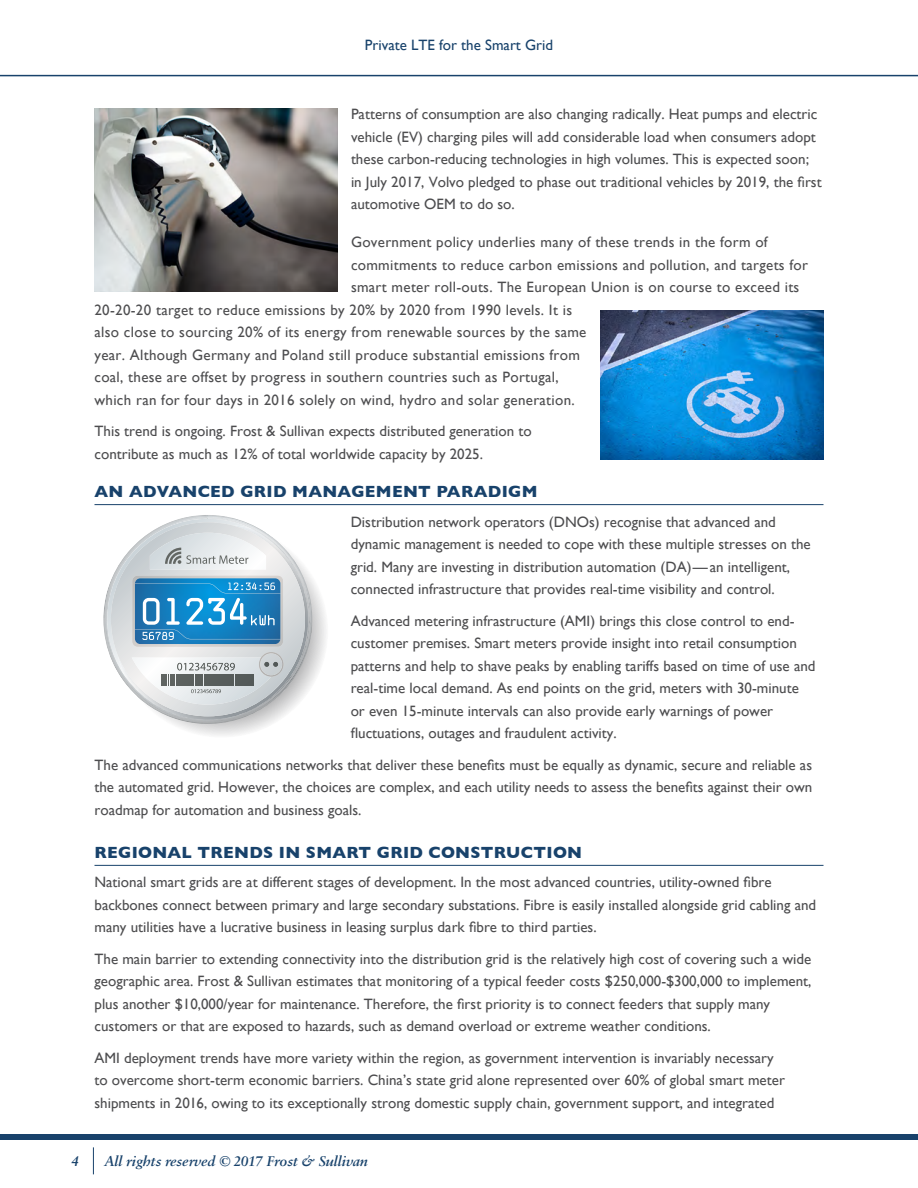
<style>
.page{position:relative;width:918px;height:1188px;background:#fff}
.page>*{position:absolute;margin:0;border:0;box-sizing:border-box;transform-origin:0 0}
.t1{font:700 16.5px "Gill Sans";letter-spacing:.02em;color:#18426b}
.t2{font:15px/22.5px "Gill Sans";color:#4d4d4f}
.t3{font:15px "Gill Sans";letter-spacing:.02em;color:#4d4d4f}
.t4{font:italic 600 15px "Sabon MT Pro";color:#18426b}
.t5{font:15px "Gill Sans";color:#18426b}
</style>
<div class="page">
<div style="left:0;top:1134px;width:918px;height:5px;background:#18426b"></div>
<hr style="left:0;top:75px;width:918px;height:1px;background:#18426b">
<svg style="left:93px;top:1147px;width:1px;height:27px"></svg>
<hr style="left:94px;top:504px;width:730px;height:1px;background:#18426b">
<hr style="left:94px;top:865px;width:730px;height:1px;background:#18426b">
<img style="left:94px;top:109px;width:244px;height:183px">
<img style="left:600px;top:310px;width:224px;height:149px">
<svg style="left:103px;top:515px;width:223px;height:209px"></svg>
<img style="left:135px;top:629px;width:145px;height:10px">
<p class="t5" style="left:365px;top:36px;width:190px">Private LTE for the Smart Grid</p>
<p class="t2" style="left:351px;top:103px;width:472px">Patterns of consumption are also changing radically. Heat pumps and electric vehicle (EV) charging piles will add considerable load when consumers adopt these carbon-reducing technologies in high volumes. This is expected soon; in July 2017, Volvo pledged to phase out traditional vehicles by 2019, the first automotive OEM to do so.</p>
<p class="t3" style="left:351px;top:233px;width:418px">Government policy underlies many of these trends in the form of</p>
<p class="t3" style="left:351px;top:256px;width:459px">commitments to reduce carbon emissions and pollution, and targets for</p>
<p class="t3" style="left:351px;top:278px;width:450px">smart meter roll-outs. The European Union is on course to exceed its</p>
<p class="t3" style="left:94px;top:301px;width:479px">20-20-20 target to reduce emissions by 20% by 2020 from 1990 levels. It is</p>
<p class="t3" style="left:94px;top:323px;width:494px">also close to sourcing 20% of its energy from renewable sources by the same</p>
<p class="t3" style="left:94px;top:346px;width:487px">year. Although Germany and Poland still produce substantial emissions from</p>
<p class="t3" style="left:94px;top:368px;width:466px">coal, these are offset by progress in southern countries such as Portugal,</p>
<p class="t3" style="left:94px;top:391px;width:482px">which ran for four days in 2016 solely on wind, hydro and solar generation.</p>
<p class="t2" style="left:94px;top:420px;width:439px">This trend is ongoing. Frost &amp; Sullivan expects distributed generation to contribute as much as 12% of total worldwide capacity by 2025.</p>
<p class="t1" style="left:94px;top:482px;width:445px">AN ADVANCED GRID MANAGEMENT PARADIGM</p>
<p class="t2" style="left:351px;top:510px;width:462px">Distribution network operators (DNOs) recognise that advanced and dynamic management is needed to cope with these multiple stresses on the grid. Many are investing in distribution automation (DA)— an intelligent, connected infrastructure that provides real-time visibility and control.</p>
<p class="t2" style="left:351px;top:609px;width:466px">Advanced metering infrastructure (AMI) brings this close control to end&shy;customer premises. Smart meters provide insight into retail consumption patterns and help to shave peaks by enabling tariffs based on time of use and real-time local demand. As end points on the grid, meters with 30-minute or even 15-minute intervals can also provide early warnings of power fluctuations, outages and fraudulent activity.</p>
<p class="t2" style="left:94px;top:753px;width:719px;text-align:justify">The advanced communications networks that deliver these benefits must be equally as dynamic, secure and reliable as the automated grid. However, the choices are complex, and each utility needs to assess the benefits against their own roadmap for automation and business goals.</p>
<p class="t1" style="left:94px;top:843px;width:489px">REGIONAL TRENDS IN SMART GRID CONSTRUCTION</p>
<p class="t2" style="left:94px;top:871px;width:723px">National smart grids are at different stages of development. In the most advanced countries, utility-owned fibre backbones connect between primary and large secondary substations. Fibre is easily installed alongside grid cabling and many utilities have a lucrative business in leasing surplus dark fibre to third parties.</p>
<p class="t2" style="left:94px;top:948px;width:719px">The main barrier to extending connectivity into the distribution grid is the relatively high cost of covering such a wide geographic area. Frost &amp; Sullivan estimates that monitoring of a typical feeder costs $250,000-$300,000 to implement, plus another $10,000/year for maintenance. Therefore, the first priority is to connect feeders that supply many customers or that are exposed to hazards, such as demand overload or extreme weather conditions.</p>
<p class="t2" style="left:94px;top:1047px;width:692px">AMI deployment trends have more variety within the region, as government intervention is invariably necessary to overcome short-term economic barriers. China’s state grid alone represented over 60% of global smart meter shipments in 2016, owing to its exceptionally strong domestic supply chain, government support, and integrated</p>
<p class="t4" style="left:71px;top:1153px;width:9px">4</p>
<p class="t4" style="left:104px;top:1153px;width:265px">All rights reserved © 2017 Frost &amp; Sullivan</p>
</div>
